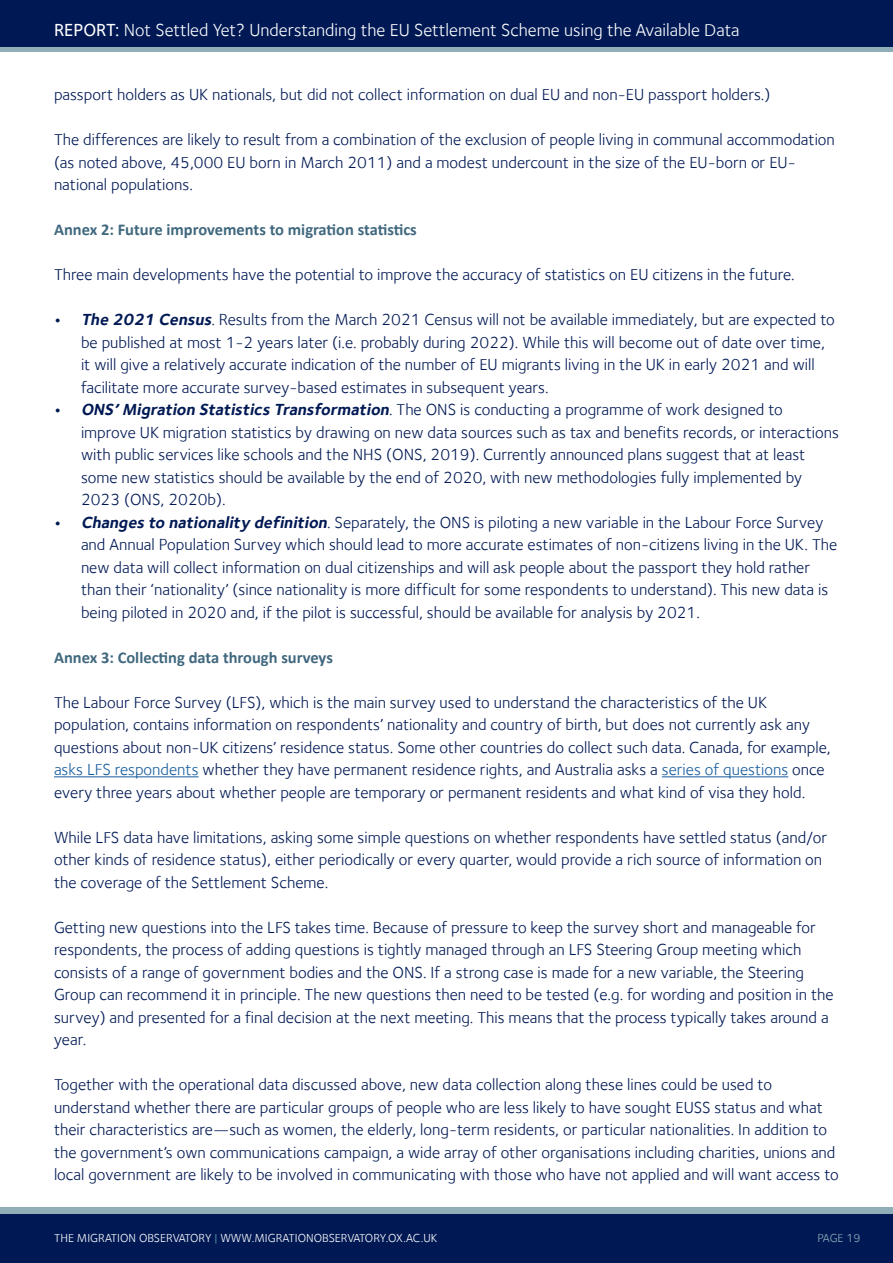
<style>
.page{position:relative;width:893px;height:1263px;background:#fff}
.page>*{position:absolute;margin:0;border:0;box-sizing:border-box;transform-origin:0 0}
.t1{font:18px "Foundry Sterling";color:#fff}
.Body{font:16.5px/22.5px "Foundry Sterling";color:#001954}
.t2{font:700 16.5px "Calibri";color:#40687e}
.t3{font:12px "Foundry Sterling";color:#fff}
.t4{font:12px "Foundry Sterling";letter-spacing:-.01em;color:#90aeb8}
.s1{font-weight:500}
.s2{font-weight:700}
.s3{font-weight:700;font-style:italic}
.s4{color:#175d9e}
.s5{color:#5c9baf}
</style>
<div class="page">
<div style="left:0;top:1213px;width:893px;height:50px;background:#001954"></div>
<div style="left:0;top:1207px;width:893px;height:6px;background:#90aeb8"></div>
<div style="left:0;top:0;width:893px;height:48px;background:#001954"></div>
<hr style="left:0;top:48px;width:893px;height:4px;background:#90aeb8">
<hr style="left:54px;top:776px;width:145px;height:1px;background:#175d9e">
<hr style="left:662px;top:776px;width:126px;height:1px;background:#175d9e">
<p class="t1" style="left:54px;top:19px;width:687px"><span class="s1">REPORT:</span> Not Settled Yet? Understanding the EU Settlement Scheme using the Available Data</p>
<p class="Body" style="left:54px;top:83px;width:718px">passport holders as UK nationals, but did not collect information on dual EU and non-EU passport holders.)</p>
<p class="Body" style="left:54px;top:128px;width:782px">The differences are likely to result from a combination of the exclusion of people living in communal accommodation (as noted above, 45,000 EU born in March 2011) and a modest undercount in the size of the EU-born or EU&shy;national populations.</p>
<h2 class="t2" style="left:54px;top:218px;width:364px">Annex 2: Future improvements to migration statistics</h2>
<p class="Body" style="left:54px;top:263px;width:742px">Three main developments have the potential to improve the accuracy of statistics on EU citizens in the future.</p>
<p class="Body" style="left:81px;top:308px;width:755px;text-indent:-27px"><span class="s2">•</span> <span class="s3">The 2021 Census</span>. Results from the March 2021 Census will not be available immediately, but are expected to be published at most 1-2 years later (i.e. probably during 2022). While this will become out of date over time, it will give a relatively accurate indication of the number of EU migrants living in the UK in early 2021 and will facilitate more accurate survey-based estimates in subsequent years.</p>
<p class="Body" style="left:81px;top:398px;width:759px;text-indent:-27px"><span class="s2">•</span> <span class="s3">ONS’Migration Statistics Transformation</span>. The ONS is conducting a programme of work designed to improve UK migration statistics by drawing on new data sources such as tax and benefits records, or interactions with public services like schools and the NHS (ONS, 2019). Currently announced plans suggest that at least some new statistics should be available by the end of 2020, with new methodologies fully implemented by 2023 (ONS, 2020b).</p>
<p class="Body" style="left:81px;top:511px;width:758px;text-indent:-27px"><span class="s2">•</span> <span class="s3">Changes to nationality definition</span>. Separately, the ONS is piloting a new variable in the Labour Force Survey and Annual Population Survey which should lead to more accurate estimates of non-citizens living in the UK. The new data will collect information on dual citizenships and will ask people about the passport they hold rather than their ‘nationality’ (since nationality is more difficult for some respondents to understand). This new data is being piloted in 2020 and, if the pilot is successful, should be available for analysis by 2021.</p>
<h2 class="t2" style="left:54px;top:645px;width:280px">Annex 3: Collecting data through surveys</h2>
<p class="Body" style="left:54px;top:691px;width:778px">The Labour Force Survey (LFS), which is the main survey used to understand the characteristics of the UK population, contains information on respondents’ nationality and country of birth, but does not currently ask any questions about non-UK citizens’ residence status. Some other countries do collect such data. Canada, for example, <span class="s4">asks LFS respondents</span> whether they have permanent residence rights, and Australia asks a <span class="s4">series of questions</span> once every three years about whether people are temporary or permanent residents and what kind of visa they hold.</p>
<p class="Body" style="left:54px;top:826px;width:775px">While LFS data have limitations, asking some simple questions on whether respondents have settled status (and/or other kinds of residence status), either periodically or every quarter, would provide a rich source of information on the coverage of the Settlement Scheme.</p>
<p class="Body" style="left:54px;top:916px;width:781px">Getting new questions into the LFS takes time. Because of pressure to keep the survey short and manageable for respondents, the process of adding questions is tightly managed through an LFS Steering Group meeting which consists of a range of government bodies and the ONS. If a strong case is made for a new variable, the Steering Group can recommend it in principle. The new questions then need to be tested (e.g. for wording and position in the survey) and presented for a final decision at the next meeting. This means that the process typically takes around a year.</p>
<p class="Body" style="left:54px;top:1073px;width:786px">Together with the operational data discussed above, new data collection along these lines could be used to understand whether there are particular groups of people who are less likely to have sought EUSS status and what their characteristics are—such as women, the elderly, long-term residents, or particular nationalities. In addition to the government’s own communications campaign, a wide array of other organisations including charities, unions and local government are likely to be involved in communicating with those who have not applied and will want access to</p>
<p class="t3" style="left:54px;top:1231px;width:385px">THE MIGRATION OBSERVATORY <span class="s5">|</span> WWW.MIGRATIONOBSERVATORY.OX.AC.UK</p>
<p class="t4" style="left:817px;top:1231px;width:45px">PAGE 19</p>
</div>
